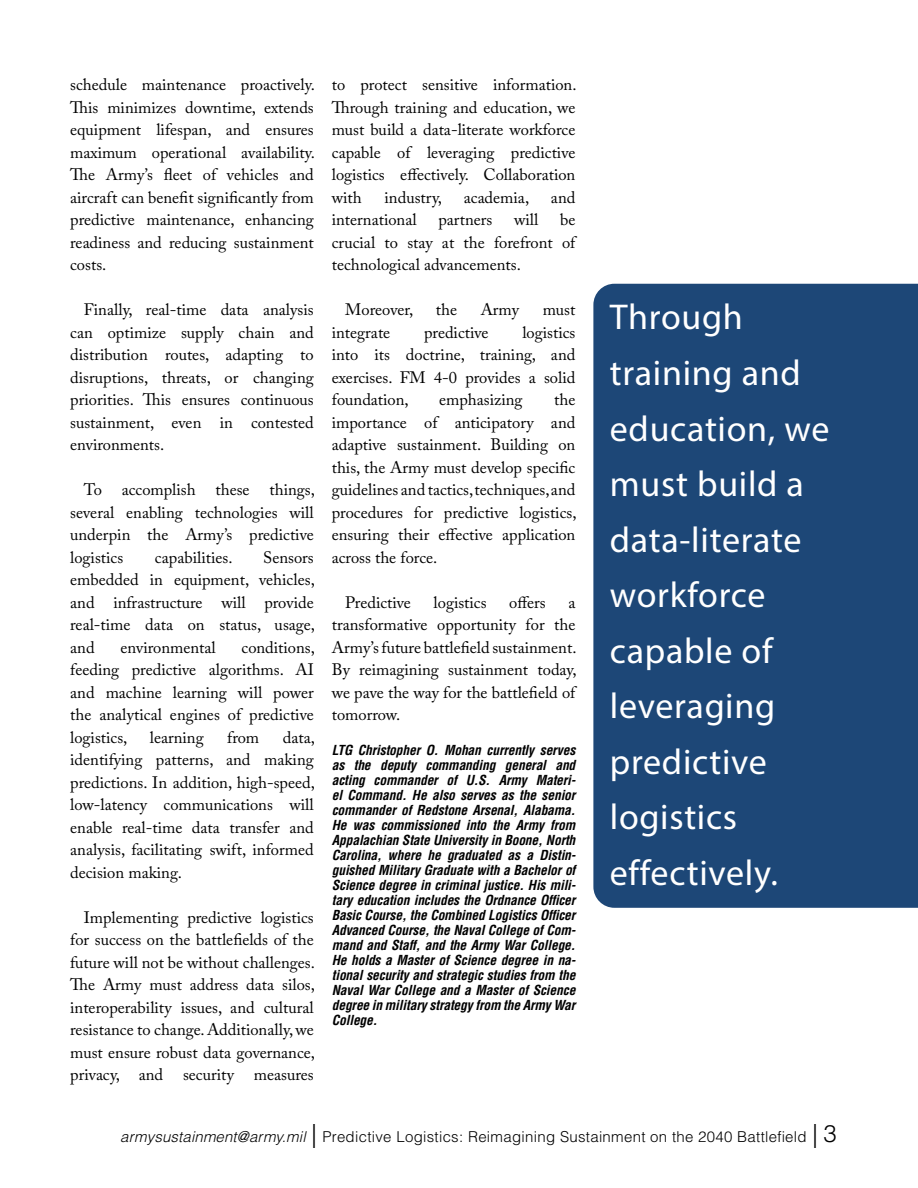
<style>
.page{position:relative;width:918px;height:1188px;background:#fff}
.page>*{position:absolute;margin:0;border:0;box-sizing:border-box;transform-origin:0 0}
.Article_Titles{font:36px/55.5px "Myriad Pro";letter-spacing:.02em;color:#fff}
.Body_Text_Style__Adobe_Caslon{font:16.5px/22.5px "Adobe Caslon Pro";color:#000101;text-align:justify}
.t1{font:300 15px "Helvetica LT Std";letter-spacing:.02em;color:#000}
.Article_Titles-2{font:italic 700 condensed 13.5px/15px "Helvetica LT Std";letter-spacing:-.01em;color:#000;text-align:justify}
.s1{font-style:italic}
.s2{font-size:24px}
</style>
<div class="page">
<svg style="left:593px;top:284px;width:325px;height:624px;background:#244d7b"></svg>
<p class="Body_Text_Style__Adobe_Caslon" style="left:70px;top:73px;width:246px">schedule maintenance proactively.<br>This minimizes downtime, extends equipment lifespan, and ensures maximum operational availability.<br>The Army’s fleet of vehicles and aircraft can benefit significantly from predictive maintenance, enhancing readiness and reducing sustainment costs.</p>
<p class="Body_Text_Style__Adobe_Caslon" style="left:70px;top:298px;width:245px;text-indent:13px">Finally, real-time data analysis can optimize supply chain and distribution routes, adapting to disruptions, threats, or changing priorities. This ensures continuous sustainment, even in contested environments.</p>
<p class="Body_Text_Style__Adobe_Caslon" style="left:70px;top:478px;width:246px;text-indent:13px">To accomplish these things, several enabling technologies will underpin the Army’s predictive logistics</p>
<p class="Body_Text_Style__Adobe_Caslon" style="left:70px;top:546px;width:246px;text-indent:193px">Sensors embedded in equipment, vehicles, and infrastructure will provide real-time data on status, usage, and</p>
<p class="Body_Text_Style__Adobe_Caslon" style="left:155px;top:546px;width:79px">capabilities.</p>
<p class="Body_Text_Style__Adobe_Caslon" style="left:70px;top:636px;width:246px;text-indent:171px">conditions, feeding predictive algorithms. AI and machine learning will power the analytical engines of predictive logistics,</p>
<p class="Body_Text_Style__Adobe_Caslon" style="left:120px;top:636px;width:97px">environmental</p>
<p class="Body_Text_Style__Adobe_Caslon" style="left:70px;top:726px;width:246px;text-indent:213px">data, identifying patterns, and making predictions. In addition, high-speed, low-latency communications will enable real-time data transfer and analysis, facilitating swift, informed decision making.</p>
<p class="Body_Text_Style__Adobe_Caslon" style="left:70px;top:906px;width:246px;text-indent:13px">Implementing predictive logistics for success on the battlefields of the future will not be without challenges.<br>The Army must address data silos, interoperability issues, and cultural resistance to change. Additionally, we must ensure robust data governance, privacy, and security measures</p>
<p class="Body_Text_Style__Adobe_Caslon" style="left:150px;top:726px;width:55px">learning</p>
<p class="Body_Text_Style__Adobe_Caslon" style="left:227px;top:726px;width:34px">from</p>
<p class="Body_Text_Style__Adobe_Caslon" style="left:332px;top:73px;width:246px">to protect sensitive information.<br>Through training and education, we must build a data-literate workforce capable of leveraging predictive logistics effectively. Collaboration with</p>
<p class="Body_Text_Style__Adobe_Caslon" style="left:385px;top:186px;width:59px">industry,</p>
<p class="Body_Text_Style__Adobe_Caslon" style="left:464px;top:186px;width:67px">academia,</p>
<p class="Body_Text_Style__Adobe_Caslon" style="left:551px;top:186px;width:26px">and</p>
<p class="Body_Text_Style__Adobe_Caslon" style="left:332px;top:208px;width:86px">international</p>
<p class="Body_Text_Style__Adobe_Caslon" style="left:438px;top:208px;width:55px">partners</p>
<p class="Body_Text_Style__Adobe_Caslon" style="left:514px;top:208px;width:26px">will</p>
<p class="Body_Text_Style__Adobe_Caslon" style="left:332px;top:208px;width:245px;text-indent:228px">be crucial to stay at the forefront of technological advancements.</p>
<p class="Body_Text_Style__Adobe_Caslon" style="left:345px;top:298px;width:70px">Moreover,</p>
<p class="Body_Text_Style__Adobe_Caslon" style="left:436px;top:298px;width:23px">the</p>
<p class="Body_Text_Style__Adobe_Caslon" style="left:481px;top:298px;width:40px">Army</p>
<p class="Body_Text_Style__Adobe_Caslon" style="left:543px;top:298px;width:34px">must</p>
<p class="Body_Text_Style__Adobe_Caslon" style="left:332px;top:321px;width:60px">integrate</p>
<p class="Body_Text_Style__Adobe_Caslon" style="left:424px;top:321px;width:66px">predictive</p>
<p class="Body_Text_Style__Adobe_Caslon" style="left:332px;top:321px;width:245px;text-indent:191px">logistics into its doctrine, training, and exercises. FM 4-0 provides a solid foundation,</p>
<p class="Body_Text_Style__Adobe_Caslon" style="left:332px;top:388px;width:246px;text-indent:222px">the importance of anticipatory and adaptive sustainment. Building on this, the Army must develop specific guidelines and tactics, techniques, and procedures for predictive logistics, ensuring their effective application across the force.</p>
<p class="Body_Text_Style__Adobe_Caslon" style="left:345px;top:591px;width:67px">Predictive</p>
<p class="Body_Text_Style__Adobe_Caslon" style="left:434px;top:591px;width:55px">logistics</p>
<p class="Body_Text_Style__Adobe_Caslon" style="left:509px;top:591px;width:38px">offers</p>
<p class="Body_Text_Style__Adobe_Caslon" style="left:439px;top:388px;width:85px">emphasizing</p>
<p class="Body_Text_Style__Adobe_Caslon" style="left:332px;top:591px;width:246px;text-indent:237px">a transformative opportunity for the Army’s future battlefield sustainment.<br>By reimagining sustainment today, we pave the way for the battlefield of tomorrow.</p>
<p class="Article_Titles-2" style="left:332px;top:743px;width:246px">LTG Christopher O. Mohan currently serves as the deputy commanding general and acting commander of U.S. Army Materi&shy;el Command. He also serves as the senior commander of Redstone Arsenal, Alabama.<br>He was commissioned into the Army from Appalachian State University in Boone, North Carolina, where he graduated as a Distin&shy;guished Military Graduate with a Bachelor of Science degree in criminal justice. His mili&shy;tary education includes the Ordnance Officer Basic Course, the Combined Logistics Officer Advanced Course, the Naval College of Com&shy;mand and Staff, and the Army War College.<br>He holds a Master of Science degree in na&shy;tional security and strategic studies from the Naval War College and a Master of Science degree in military strategy from the Army War College.</p>
<p class="Article_Titles" style="left:610px;top:289px;width:221px">Through training and education, we must build a data-literate workforce capable of leveraging predictive logistics effectively.</p>
<p class="t1" style="left:120px;top:1128px;width:718px"><span class="s1">armysustainment@army.mil</span> <span class="s2">|</span> Predictive Logistics: Reimagining Sustainment on the 2040 Battlefield <span class="s2">| 3</span></p>
</div>
